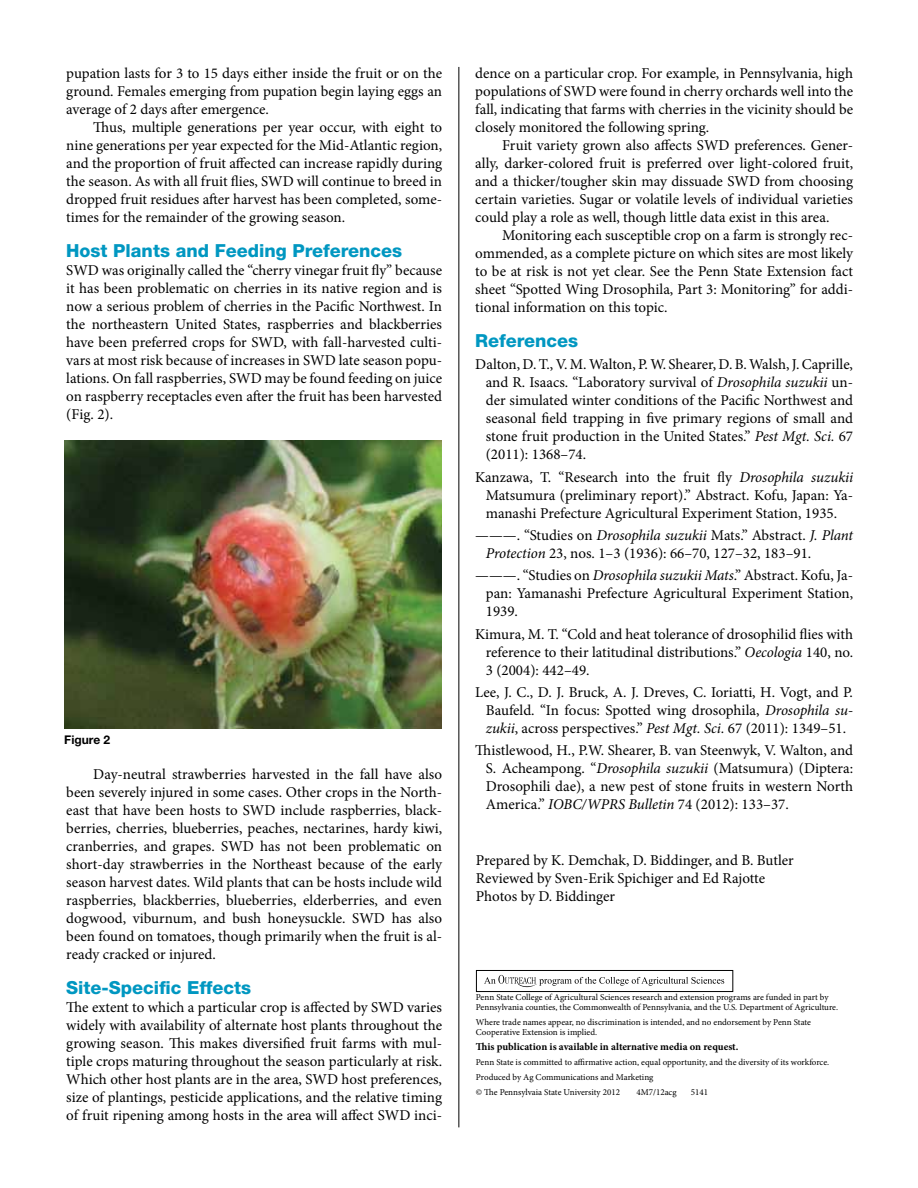
<style>
.page{position:relative;width:918px;height:1188px;background:#fff}
.page>*{position:absolute;margin:0;border:0;box-sizing:border-box;transform-origin:0 0}
.t1{font:800 18px "Helvetica Neue LT Std";color:#0097c1}
.t2{font:15px/18px "Minion Pro";color:#000;text-align:justify}
.t3{font:700 12px "Helvetica Neue LT Std";color:#000}
.t4{font:700 10.5px "Minion Pro";color:#000}
.t5{font:9px/10.5px "Minion Pro";color:#000}
.s1{font-style:italic}
</style>
<div class="page">
<div style="left:476px;top:970px;width:257px;height:22px;border:1px solid #000"></div>
<svg style="left:484px;top:975px;width:240px;height:12px"></svg>
<hr style="left:458px;top:67px;width:1px;height:1060px;background:#000">
<img style="left:65px;top:440px;width:376px;height:288px">
<p class="t2" style="left:66px;top:64px;width:377px">pupation lasts for 3 to 15 days either inside the fruit or on the ground. Females emerging from pupation begin laying eggs an average of 2 days after emergence.</p>
<p class="t2" style="left:66px;top:118px;width:377px;text-indent:27px">Thus, multiple generations per year occur, with eight to nine generations per year expected for the Mid-Atlantic region, and the proportion of fruit affected can increase rapidly during the season. As with all fruit flies, SWD will continue to breed in dropped fruit residues after harvest has been completed, some&shy;times for the remainder of the growing season.</p>
<p class="t1" style="left:66px;top:240px;width:337px">Host Plants and Feeding Preferences</p>
<p class="t2" style="left:66px;top:261px;width:377px">SWD was originally called the “cherry vinegar fruit fly” because it has been problematic on cherries in its native region and is now a serious problem of cherries in the Pacific Northwest. In the northeastern United States, raspberries and blackberries have been preferred crops for SWD, with fall-harvested culti&shy;vars at most risk because of increases in SWD late season popu&shy;lations. On fall raspberries, SWD may be found feeding on juice on raspberry receptacles even after the fruit has been harvested (Fig. 2).</p>
<p class="t3" style="left:64px;top:733px;width:48px">Figure 2</p>
<p class="t2" style="left:66px;top:765px;width:377px;text-indent:27px">Day-neutral strawberries harvested in the fall have also been severely injured in some cases. Other crops in the North&shy;east that have been hosts to SWD include raspberries, black&shy;berries, cherries, blueberries, peaches, nectarines, hardy kiwi, cranberries, and grapes. SWD has not been problematic on short-day strawberries in the Northeast because of the early season harvest dates. Wild plants that can be hosts include wild raspberries, blackberries, blueberries, elderberries, and even dogwood, viburnum, and bush honeysuckle. SWD has also been found on tomatoes, though primarily when the fruit is al&shy;ready cracked or injured.</p>
<p class="t1" style="left:66px;top:977px;width:187px">Site-Specific Effects</p>
<p class="t2" style="left:66px;top:998px;width:377px">The extent to which a particular crop is affected by SWD varies widely with availability of alternate host plants throughout the growing season. This makes diversified fruit farms with mul&shy;tiple crops maturing throughout the season particularly at risk.<br>Which other host plants are in the area, SWD host preferences, size of plantings, pesticide applications, and the relative timing of fruit ripening among hosts in the area will affect SWD inci-</p>
<p class="t2" style="left:475px;top:64px;width:379px">dence on a particular crop. For example, in Pennsylvania, high populations of SWD were found in cherry orchards well into the fall, indicating that farms with cherries in the vicinity should be closely monitored the following spring.</p>
<p class="t2" style="left:475px;top:136px;width:379px;text-indent:27px">Fruit variety grown also affects SWD preferences. Gener&shy;ally, darker-colored fruit is preferred over light-colored fruit, and a thicker/tougher skin may dissuade SWD from choosing certain varieties. Sugar or volatile levels of individual varieties could play a role as well, though little data exist in this area.</p>
<p class="t2" style="left:475px;top:226px;width:379px;text-indent:27px">Monitoring each susceptible crop on a farm is strongly rec&shy;ommended, as a complete picture on which sites are most likely to be at risk is not yet clear. See the Penn State Extension fact sheet “Spotted Wing Drosophila, Part 3: Monitoring” for addi&shy;tional information on this topic.</p>
<p class="t1" style="left:475px;top:330px;width:105px">References</p>
<p class="t2" style="left:486px;top:356px;width:369px;text-indent:-10px">Dalton, D. T., V. M. Walton, P. W. Shearer, D. B. Walsh, J. Caprille, and R. Isaacs. “Laboratory survival of <span class="s1">Drosophila suzukii</span> un&shy;der simulated winter conditions of the Pacific Northwest and seasonal field trapping in five primary regions of small and stone fruit production in the United States.” <span class="s1">Pest Mgt. Sci.</span> 67 (2011): 1368–74.</p>
<p class="t2" style="left:486px;top:468px;width:369px;text-indent:-10px">Kanzawa, T. “Research into the fruit fly <span class="s1">Drosophila suzukii </span>Matsumura (preliminary report).” Abstract. Kofu, Japan: Ya&shy;manashi Prefecture Agricultural Experiment Station, 1935.</p>
<p class="t2" style="left:486px;top:526px;width:369px;text-indent:-10px">———. “Studies on <span class="s1">Drosophila suzukii</span> Mats.” Abstract. <span class="s1">J. Plant<br>Protection</span> 23, nos. 1–3 (1936): 66–70, 127–32, 183–91.</p>
<p class="t2" style="left:486px;top:566px;width:369px;text-indent:-10px">———. “Studies on <span class="s1">Drosophila suzukii Mats</span>.” Abstract. Kofu, Ja&shy;pan: Yamanashi Prefecture Agricultural Experiment Station, 1939.</p>
<p class="t2" style="left:486px;top:625px;width:369px;text-indent:-10px">Kimura, M. T. “Cold and heat tolerance of drosophilid flies with reference to their latitudinal distributions.” <span class="s1">Oecologia</span> 140, no.<br>3 (2004): 442–49.</p>
<p class="t2" style="left:486px;top:683px;width:369px;text-indent:-10px">Lee, J. C., D. J. Bruck, A. J. Dreves, C. Ioriatti, H. Vogt, and P.<br>Baufeld. “In focus: Spotted wing drosophila, <span class="s1">Drosophila su&shy;zukii</span>, across perspectives.” <span class="s1">Pest Mgt. Sci.</span> 67 (2011): 1349–51.</p>
<p class="t2" style="left:486px;top:741px;width:369px;text-indent:-10px">Thistlewood, H., P.W. Shearer, B. van Steenwyk, V. Walton, and S. Acheampong. “<span class="s1">Drosophila suzukii</span> (Matsumura) (Diptera:<br>Drosophili dae), a new pest of stone fruits in western North America.” <span class="s1">IOBC/WPRS Bulletin</span> 74 (2012): 133–37.</p>
<p class="t2" style="left:476px;top:851px;width:319px;text-align:left">Prepared by K. Demchak, D. Biddinger, and B. Butler<br>Reviewed by Sven-Erik Spichiger and Ed Rajotte<br>Photos by D. Biddinger</p>
<p class="t5" style="left:476px;top:992px;width:364px">Penn State College of Agricultural Sciences research and extension programs are funded in part by<br>Pennsylvania counties, the Commonwealth of Pennsylvania, and the U.S. Department of Agriculture.</p>
<p class="t5" style="left:476px;top:1017px;width:337px">Where trade names appear, no discrimination is intended, and no endorsement by Penn State<br>Cooperative Extension is implied.</p>
<p class="t4" style="left:476px;top:1039px;width:264px">This publication is available in alternative media on request.</p>
<p class="t5" style="left:476px;top:1055px;width:355px;line-height:14.9px">Penn State is committed to affirmative action, equal opportunity, and the diversity of its workforce.<br>Produced by Ag Communications and Marketing<br>© The Pennsylvaia State University 2012</p>
<p class="t5" style="left:636px;top:1087px;width:42px">4M7/12acg</p>
<p class="t5" style="left:691px;top:1087px;width:19px">5141</p>
</div>
